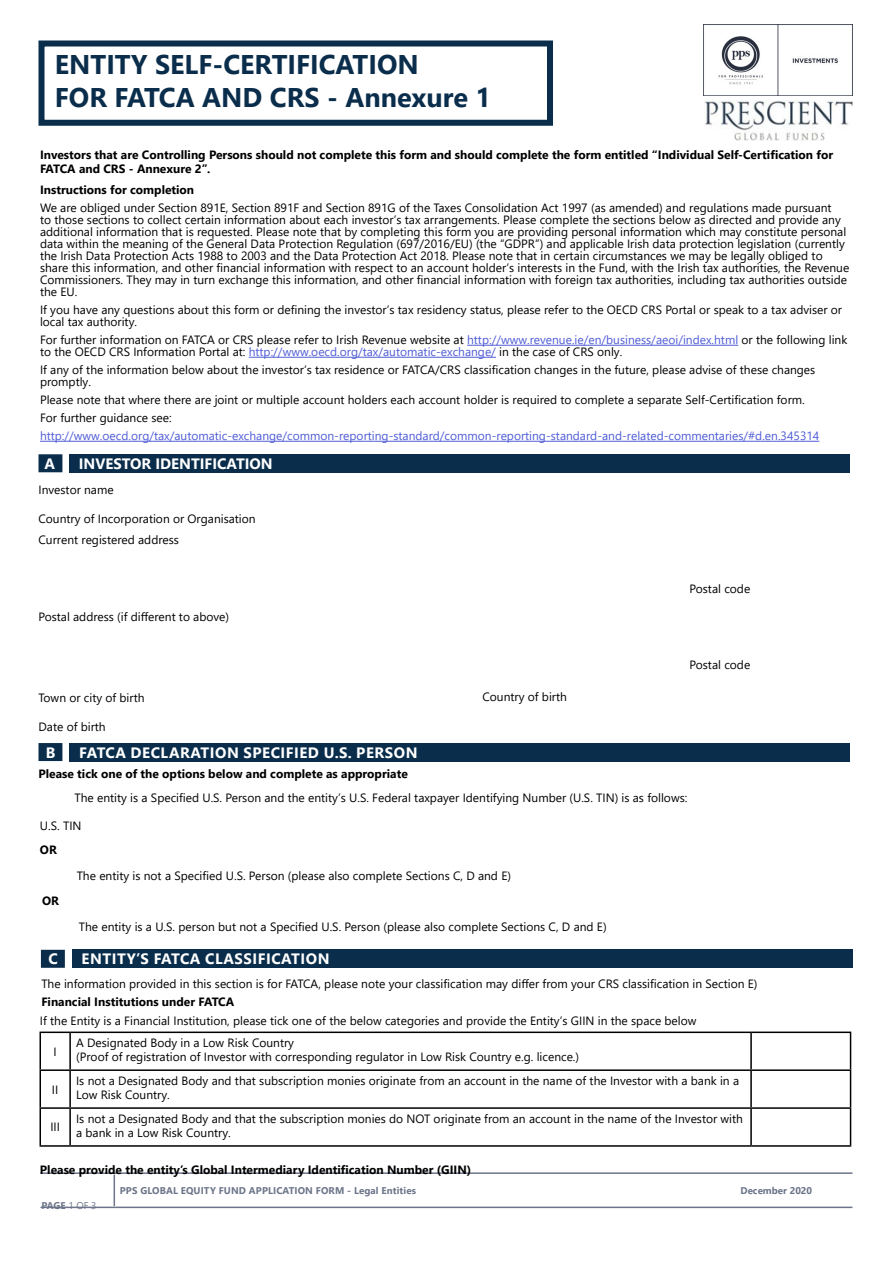
<style>
.page{position:relative;width:893px;height:1263px;background:#fff}
.page>*{position:absolute;margin:0;border:0;box-sizing:border-box;transform-origin:0 0}
.t1{font:700 27px/32.4px "Segoe UI";color:#092d4b}
.t2{font:700 15px "Segoe UI";letter-spacing:.035em;color:#fff}
.t3{font:700 15px "Segoe UI";color:#fff}
.t4{font:12px/12px "Segoe UI";color:#000}
.t5{font:700 12px/14.4px "Segoe UI";color:#000}
.t6{font:12px "Segoe UI";color:#4f5cd6}
.t7{font:700 9.75px "Segoe UI";letter-spacing:.01em;color:#6c7589}
.s1{color:#4f5cd6}
.s2{font-weight:400}
</style>
<div class="page">
<hr style="left:114px;top:1174px;width:1px;height:32px;background:#6c7589">
<hr style="left:40px;top:1206px;width:812px;height:2px;background:#6c7589">
<hr style="left:40px;top:1172px;width:812px;height:2px;background:#6c7589">
<div style="left:39px;top:40px;width:514px;height:86px;border:6px solid #092d4b"></div>
<img style="left:704px;top:100px;width:148px;height:40px">
<hr style="left:467px;top:345px;width:271px;height:1px;background:#4f5cd6">
<hr style="left:249px;top:357px;width:247px;height:1px;background:#4f5cd6">
<hr style="left:40px;top:441px;width:779px;height:1px;background:#4f5cd6">
<div style="left:39px;top:454px;width:23px;height:18px;background:#092d4b;border:2px solid #092d4b"></div>
<div style="left:70px;top:454px;width:780px;height:18px;background:#092d4b"></div>
<div style="left:39px;top:743px;width:23px;height:18px;background:#092d4b"></div>
<div style="left:70px;top:743px;width:780px;height:18px;background:#092d4b"></div>
<div style="left:41px;top:950px;width:24px;height:18px;background:#092d4b;border:2px solid #092d4b"></div>
<div style="left:72px;top:950px;width:780px;height:18px;background:#092d4b"></div>
<hr style="left:40px;top:1031px;width:30px;height:2px;background:#000">
<hr style="left:40px;top:1033px;width:1px;height:36px;background:#000">
<hr style="left:70px;top:1031px;width:681px;height:2px;background:#000">
<hr style="left:69px;top:1033px;width:2px;height:36px;background:#000">
<hr style="left:751px;top:1031px;width:100px;height:2px;background:#000">
<hr style="left:750px;top:1033px;width:2px;height:36px;background:#000">
<hr style="left:850px;top:1033px;width:1px;height:36px;background:#000">
<hr style="left:40px;top:1069px;width:30px;height:2px;background:#000">
<hr style="left:40px;top:1071px;width:1px;height:36px;background:#000">
<hr style="left:70px;top:1069px;width:681px;height:2px;background:#000">
<hr style="left:69px;top:1071px;width:2px;height:36px;background:#000">
<hr style="left:751px;top:1069px;width:100px;height:2px;background:#000">
<hr style="left:750px;top:1071px;width:2px;height:36px;background:#000">
<hr style="left:850px;top:1071px;width:1px;height:36px;background:#000">
<hr style="left:40px;top:1107px;width:30px;height:2px;background:#000">
<hr style="left:40px;top:1109px;width:1px;height:36px;background:#000">
<hr style="left:70px;top:1107px;width:681px;height:2px;background:#000">
<hr style="left:69px;top:1109px;width:2px;height:36px;background:#000">
<hr style="left:751px;top:1107px;width:100px;height:2px;background:#000">
<hr style="left:750px;top:1109px;width:2px;height:36px;background:#000">
<hr style="left:850px;top:1109px;width:1px;height:36px;background:#000">
<hr style="left:40px;top:1145px;width:30px;height:2px;background:#000">
<hr style="left:70px;top:1145px;width:681px;height:2px;background:#000">
<hr style="left:751px;top:1145px;width:100px;height:2px;background:#000">
<img style="left:718px;top:25px;width:134px;height:70px">
<p class="t1" style="left:55px;top:46px;width:438px">ENTITY SELF-CERTIFICATION<br>FOR FATCA AND CRS - Annexure 1</p>
<p class="t5" style="left:40px;top:146px;width:795px">Investors that are Controlling Persons should not complete this form and should complete the form entitled “Individual Self-Certification for<br>FATCA and CRS - Annexure 2”.</p>
<p class="t5" style="left:40px;top:182px;width:156px">Instructions for completion</p>
<p class="t4" style="left:40px;top:201px;width:811px">We are obliged under Section 891E, Section 891F and Section 891G of the Taxes Consolidation Act 1997 (as amended) and regulations made pursuant<br>to those sections to collect certain information about each investor’s tax arrangements. Please complete the sections below as directed and provide any additional information that is requested. Please note that by completing this form you are providing personal information which may constitute personal data within the meaning of the General Data Protection Regulation (697/2016/EU) (the “GDPR”) and applicable Irish data protection legislation (currently the Irish Data Protection Acts 1988 to 2003 and the Data Protection Act 2018. Please note that in certain circumstances we may be legally obliged to share this information, and other financial information with respect to an account holder’s interests in the Fund, with the Irish tax authorities, the Revenue Commissioners. They may in turn exchange this information, and other financial information with foreign tax authorities, including tax authorities outside the EU.</p>
<p class="t4" style="left:40px;top:303px;width:804px">If you have any questions about this form or defining the investor’s tax residency status, please refer to the OECD CRS Portal or speak to a tax adviser or local tax authority.</p>
<p class="t4" style="left:40px;top:333px;width:809px">For further information on FATCA or CRS please refer to Irish Revenue website at <span class="s1">http://www.revenue.ie/en/business/aeoi/index.html</span> or the following link to the OECD CRS Information Portal at: <span class="s1">http://www.oecd.org/tax/automatic-exchange/</span> in the case of CRS only.</p>
<p class="t4" style="left:40px;top:363px;width:777px">If any of the information below about the investor’s tax residence or FATCA/CRS classification changes in the future, please advise of these changes promptly.</p>
<p class="t4" style="left:40px;top:393px;width:766px">Please note that where there are joint or multiple account holders each account holder is required to complete a separate Self-Certification form.</p>
<p class="t4" style="left:40px;top:411px;width:133px">For further guidance see:</p>
<p class="t6" style="left:40px;top:425px;width:781px">http://www.oecd.org/tax/automatic-exchange/common-reporting-standard/common-reporting-standard-and-related-commentaries/#d.en.345314</p>
<p class="t2" style="left:44px;top:449px;width:12px">A</p>
<p class="t3" style="left:79px;top:449px;width:195px">INVESTOR IDENTIFICATION</p>
<p class="t4" style="left:39px;top:483px;width:77px">Investor name</p>
<p class="t4" style="left:38px;top:511px;width:219px">Country of Incorporation or Organisation</p>
<p class="t4" style="left:39px;top:533px;width:142px">Current registered address</p>
<p class="t4" style="left:39px;top:609px;width:192px">Postal address (if different to above)</p>
<p class="t4" style="left:39px;top:691px;width:108px">Town or city of birth</p>
<p class="t4" style="left:482px;top:690px;width:86px">Country of birth</p>
<p class="t4" style="left:39px;top:720px;width:69px">Date of birth</p>
<p class="t2" style="left:46px;top:738px;width:11px">B</p>
<p class="t2" style="left:79px;top:738px;width:340px">FATCA DECLARATION SPECIFIED U.S. PERSON</p>
<p class="t5" style="left:39px;top:766px;width:371px">Please tick one of the options below and complete as appropriate</p>
<p class="t4" style="left:690px;top:581px;width:62px">Postal code</p>
<p class="t4" style="left:690px;top:658px;width:62px">Postal code</p>
<p class="t4" style="left:74px;top:790px;width:614px">The entity is a Specified U.S. Person and the entity’s U.S. Federal taxpayer Identifying Number (U.S. TIN) is as follows:</p>
<p class="t4" style="left:40px;top:818px;width:43px">U.S. TIN</p>
<p class="t5" style="left:40px;top:841px;width:18px">OR</p>
<p class="t5" style="left:42px;top:893px;width:18px">OR</p>
<p class="t4" style="left:77px;top:869px;width:436px">The entity is not a Specified U.S. Person (please also complete Sections C, D and E)</p>
<p class="t4" style="left:79px;top:919px;width:529px">The entity is a U.S. person but not a Specified U.S. Person (please also complete Sections C, D and E)</p>
<p class="t2" style="left:48px;top:945px;width:11px">C</p>
<p class="t2" style="left:82px;top:945px;width:250px">ENTITY’S FATCA CLASSIFICATION</p>
<p class="t4" style="left:41px;top:976px;width:718px">The information provided in this section is for FATCA, please note your classification may differ from your CRS classification in Section E)</p>
<p class="t5" style="left:41px;top:993px;width:194px">Financial Institutions under FATCA</p>
<p class="t4" style="left:40px;top:1013px;width:658px">If the Entity is a Financial Institution, please tick one of the below categories and provide the Entity’s GIIN in the space below</p>
<p class="t4" style="left:54px;top:1044px;width:5px">I</p>
<p class="t4" style="left:76px;top:1036px;width:219px">A Designated Body in a Low Risk Country</p>
<p class="t4" style="left:76px;top:1050px;width:505px">(Proof of registration of Investor with corresponding regulator in Low Risk Country e.g. licence.)</p>
<p class="t4" style="left:52px;top:1082px;width:8px">II</p>
<p class="t4" style="left:76px;top:1072px;width:664px;line-height:14.4px">Is not a Designated Body and that subscription monies originate from an account in the name of the Investor with a bank in a<br>Low Risk Country.</p>
<p class="t4" style="left:50px;top:1120px;width:11px">III</p>
<p class="t4" style="left:76px;top:1110px;width:668px;line-height:14.4px">Is not a Designated Body and that the subscription monies do NOT originate from an account in the name of the Investor with a bank in a Low Risk Country.</p>
<p class="t5" style="left:40px;top:1161px;width:433px">Please provide the entity’s Global Intermediary Identification Number (GIIN)</p>
<p class="t7" style="left:41px;top:1197px;width:56px">PAGE <span class="s2">1 OF 3</span></p>
<p class="t7" style="left:120px;top:1181px;width:298px">PPS GLOBAL EQUITY FUND APPLICATION FORM - Legal Entities</p>
<p class="t7" style="left:740px;top:1181px;width:73px">December 2020</p>
</div>
